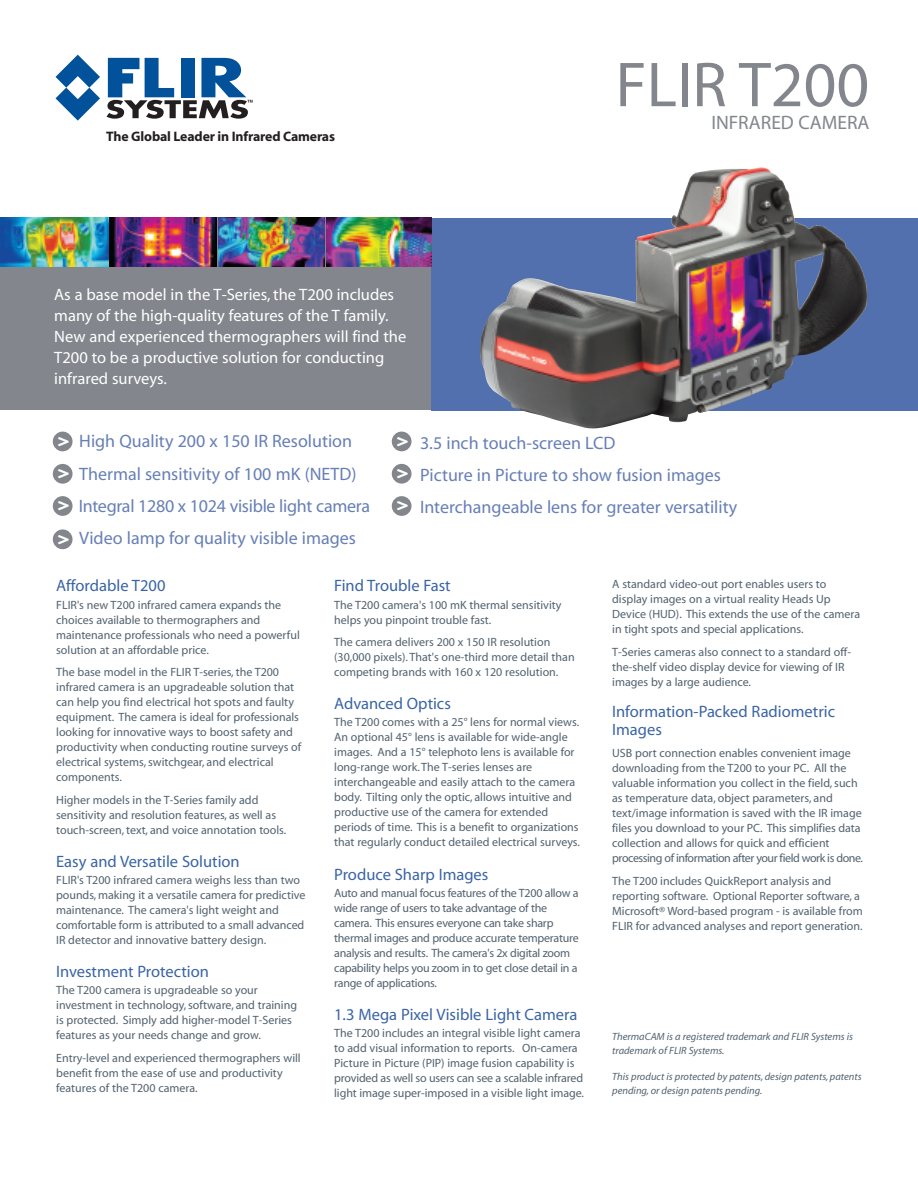
<style>
.page{position:relative;width:918px;height:1188px;background:#fff}
.page>*{position:absolute;margin:0;border:0;box-sizing:border-box;transform-origin:0 0}
.t1{font:64.05px "Myriad";color:#83868c}
.t2{font:700 23.25px/32.7px "Cholla Sans";color:#fff;text-align:justify}
.t3{font:19.5px "Myriad";color:#83868c}
.t4{font:18px/32.4px "Myriad";color:#677fb6}
.t5{font:16.5px/21px "Myriad";color:#fff}
.t6{font:16.5px/18px "Myriad";color:#3a64a5}
.t7{font:700 13.8px "Myriad";letter-spacing:-.01em;color:#231f20}
.t8{font:12px/15px "Myriad";color:#52626f}
.t9{font:12px/15px "Myriad";letter-spacing:-.02em;color:#52626f}
.t10{font:italic 10.5px/13.5px "Myriad";color:#52626f}
</style>
<div class="page">
<div style="left:431px;top:218px;width:487px;height:193px;background:#5170ad"></div>
<div style="left:0;top:217px;width:431px;height:193px;background:#83868c"></div>
<div style="left:53px;top:432px;width:20px;height:19px;background:#83868c;border-radius:50%"></div>
<div style="left:53px;top:464px;width:20px;height:20px;background:#83868c;border-radius:50%"></div>
<div style="left:53px;top:496px;width:20px;height:20px;background:#83868c;border-radius:50%"></div>
<div style="left:53px;top:529px;width:20px;height:20px;background:#83868c;border-radius:50%"></div>
<div style="left:392px;top:432px;width:20px;height:19px;background:#83868c;border-radius:50%"></div>
<div style="left:392px;top:464px;width:20px;height:20px;background:#83868c;border-radius:50%"></div>
<div style="left:392px;top:496px;width:20px;height:20px;background:#83868c;border-radius:50%"></div>
<div style="left:2px;top:164px;width:439px;height:54px;background:#fff"></div>
<svg style="left:56px;top:55px;width:44px;height:66px"></svg>
<svg style="left:107px;top:58px;width:146px;height:61px"></svg>
<img style="left:480px;top:167px;width:388px;height:262px">
<img style="left:0;top:218px;width:108px;height:49px">
<img style="left:326px;top:218px;width:105px;height:48px">
<img style="left:110px;top:218px;width:107px;height:48px">
<img style="left:219px;top:218px;width:105px;height:48px">
<p class="t7" style="left:106px;top:131px;width:230px">The Global Leader in Infrared Cameras</p>
<h1 class="t1" style="left:616px;top:61px;width:255px">FLIR T200</h1>
<h3 class="t3" style="left:711px;top:115px;width:160px">INFRARED CAMERA</h3>
<h3 class="t5" style="left:54px;top:286px;width:353px">As a base model in the T-Series, the T200 includes many of the high-quality features of the T family.<br>New and experienced thermographers will find the T200 to be a productive solution for conducting infrared surveys.</h3>
<h3 class="t4" style="left:79px;top:427px;width:293px">High Quality 200 x 150 IR Resolution Thermal sensitivity of 100 mK (NETD)<br>Integral 1280 x 1024 visible light camera Video lamp for quality visible images</h3>
<h2 class="t2" style="left:57px;top:423px;width:14px">&gt;</h2>
<h2 class="t2" style="left:396px;top:424px;width:14px;line-height:32.2px">&gt; &gt; &gt;</h2>
<h2 class="t2" style="left:57px;top:456px;width:14px">&gt; &gt; &gt;</h2>
<h3 class="t4" style="left:420px;top:428px;width:319px">3.5 inch touch-screen LCD<br>Picture in Picture to show fusion images<br>Interchangeable lens for greater versatility</h3>
<h3 class="t6" style="left:56px;top:578px;width:111px">Affordable T200</h3>
<p class="t8" style="left:56px;top:598px;width:245px">FLIR's new T200 infrared camera expands the choices available to thermographers and maintenance professionals who need a powerful solution at an affordable price.</p>
<p class="t8" style="left:56px;top:666px;width:247px">The base model in the FLIR T-series, the T200 infrared camera is an upgradeable solution that can help you find electrical hot spots and faulty equipment. The camera is ideal for professionals looking for innovative ways to boost safety and productivity when conducting routine surveys of electrical systems, switchgear, and electrical components.</p>
<p class="t8" style="left:56px;top:793px;width:232px">Higher models in the T-Series family add sensitivity and resolution features, as well as touch-screen, text, and voice annotation tools.</p>
<h3 class="t6" style="left:56px;top:854px;width:185px">Easy and Versatile Solution</h3>
<p class="t8" style="left:56px;top:874px;width:251px">FLIR's T200 infrared camera weighs less than two pounds, making it a versatile camera for predictive maintenance. The camera's light weight and comfortable form is attributed to a small advanced IR detector and innovative battery design.</p>
<h3 class="t6" style="left:56px;top:964px;width:154px">Investment Protection</h3>
<p class="t8" style="left:56px;top:984px;width:242px">The T200 camera is upgradeable so your investment in technology, software, and training is protected. Simply add higher-model T-Series features as your needs change and grow.</p>
<p class="t8" style="left:56px;top:1051px;width:246px">Entry-level and experienced thermographers will benefit from the ease of use and productivity features of the T200 camera.</p>
<h3 class="t6" style="left:334px;top:578px;width:118px">Find Trouble Fast</h3>
<p class="t8" style="left:334px;top:598px;width:229px">The T200 camera's 100 mK thermal sensitivity helps you pinpoint trouble fast.</p>
<p class="t8" style="left:334px;top:636px;width:242px">The camera delivers 200 x 150 IR resolution (30,000 pixels).That's one-third more detail than competing brands with 160 x 120 resolution.</p>
<h3 class="t6" style="left:334px;top:696px;width:118px">Advanced Optics</h3>
<p class="t8" style="left:334px;top:716px;width:247px">The T200 comes with a 25° lens for normal views.<br>An optional 45° lens is available for wide-angle images. And a 15° telephoto lens is available for long-range work.The T-series lenses are interchangeable and easily attach to the camera body. Tilting only the optic, allows intuitive and productive use of the camera for extended periods of time. This is a benefit to organizations that regularly conduct detailed electrical surveys.</p>
<h3 class="t6" style="left:334px;top:866px;width:156px">Produce Sharp Images</h3>
<p class="t9" style="left:334px;top:886px;width:246px">Auto and manual focus features of the T200 allow a wide range of users to take advantage of the camera. This ensures everyone can take sharp thermal images and produce accurate temperature analysis and results. The camera's 2x digital zoom capability helps you zoom in to get close detail in a range of applications.</p>
<h3 class="t6" style="left:334px;top:1007px;width:245px">1.3 Mega Pixel Visible Light Camera</h3>
<p class="t8" style="left:334px;top:1027px;width:251px">The T200 includes an integral visible light camera to add visual information to reports. On-camera Picture in Picture (PIP) image fusion capability is provided as well so users can see a scalable infrared light image super-imposed in a visible light image.</p>
<p class="t8" style="left:612px;top:578px;width:250px">A standard video-out port enables users to display images on a virtual reality Heads Up Device (HUD). This extends the use of the camera in tight spots and special applications.</p>
<p class="t8" style="left:612px;top:645px;width:240px">T-Series cameras also connect to a standard off&shy;the-shelf video display device for viewing of IR images by a large audience.</p>
<h3 class="t6" style="left:612px;top:704px;width:224px">Information-Packed Radiometric<br>Images</h3>
<p class="t8" style="left:612px;top:747px;width:252px">USB port connection enables convenient image downloading from the T200 to your PC. All the valuable information you collect in the field, such as temperature data, object parameters, and text/image information is saved with the IR image files you download to your PC. This simplifies data collection and allows for quick and efficient processing of information after your field work is done.</p>
<p class="t8" style="left:612px;top:874px;width:252px">The T200 includes QuickReport analysis and reporting software. Optional Reporter software, a Microsoft® Word-based program - is available from FLIR for advanced analyses and report generation.</p>
<p class="t10" style="left:612px;top:1031px;width:243px">ThermaCAM is a registered trademark and FLIR Systems is trademark of FLIR Systems.</p>
<p class="t10" style="left:612px;top:1071px;width:251px">This product is protected by patents, design patents, patents pending, or design patents pending.</p>
</div>
